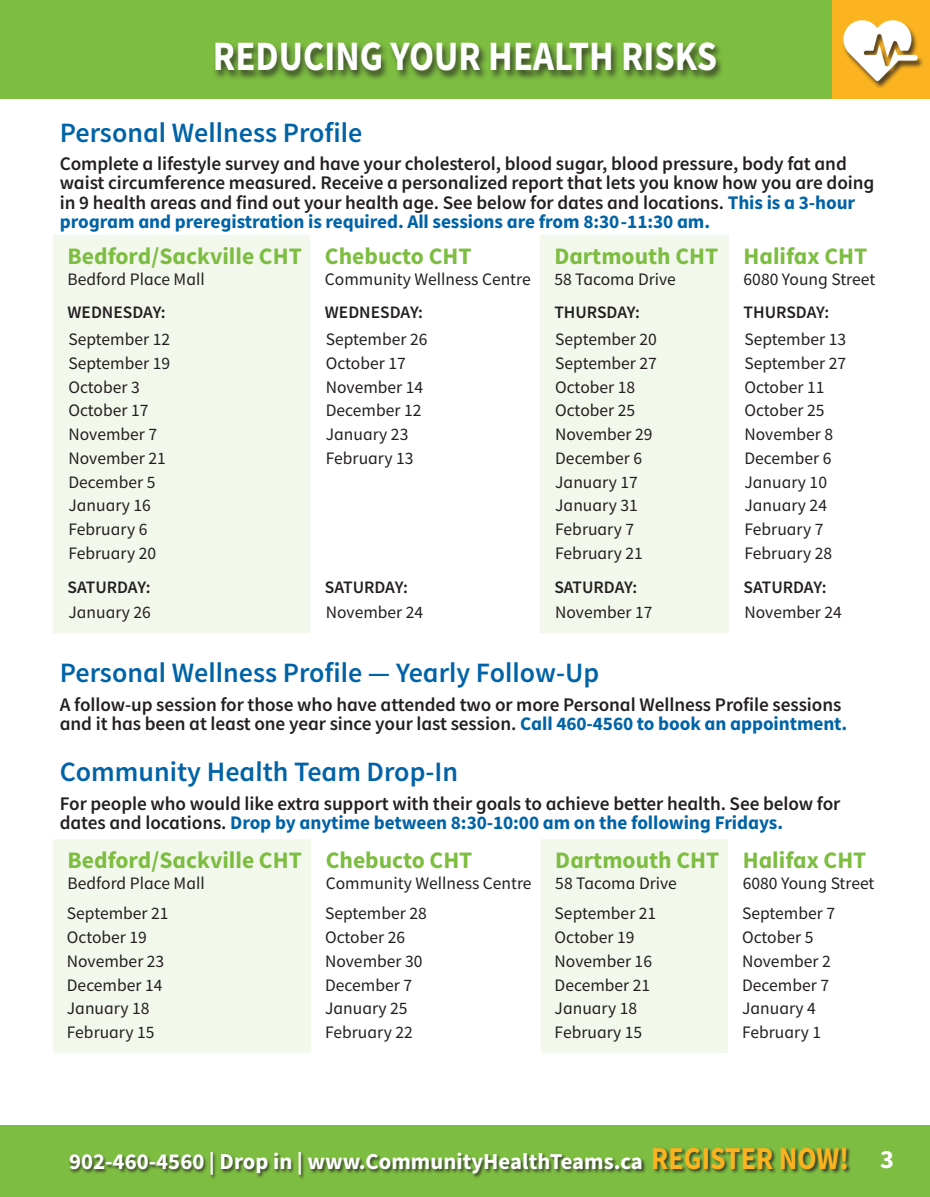
<style>
.page{position:relative;width:930px;height:1197px;background:#fff}
.page>*{position:absolute;margin:0;border:0;box-sizing:border-box;transform-origin:0 0}
.t1{font:700 41.82px "Source Sans Pro";color:#fff;scale:.88 1}
.t2{font:600 28px "Source Sans Pro";color:#0163a7}
.t3{font:700 23.62px "Source Sans Pro";color:#7dbd41}
.t4{font:700 22.75px "Source Sans Pro";color:#fff}
.t5{font:600 19.25px/19.2px "Source Sans Pro";letter-spacing:-.005em;color:#231f20}
.t6{font:17.5px "Source Sans Pro";color:#231f20}
.t7{font:600 17.5px "Source Sans Pro";color:#231f20}
.s1{font-weight:700;color:#0163a7}
.s2{font-size:31.85px;color:#fbb320}
.s3{font-size:26.25px}
</style>
<div class="page">
<div style="left:0;top:1125px;width:929px;height:72px;background:#7dbd41"></div>
<div style="left:0;top:0;width:831px;height:98px;background:#7dbd41"></div>
<div style="left:831px;top:0;width:98px;height:98px;background:#fbb320"></div>
<div style="left:69px;top:1147px;width:782px;height:32px;background:#231f20;opacity:.75"></div>
<svg style="left:53px;top:235px;width:675px;height:398px;fill:#f3f8ed"></svg>
<div style="left:212px;top:42px;width:511px;height:39px;background:#231f20;opacity:.75"></div>
<svg style="left:53px;top:839px;width:675px;height:214px;fill:#f3f8ed"></svg>
<img style="left:843px;top:20px;width:80px;height:68px">
<h1 class="t1" style="left:213px;top:28px;width:574px">REDUCING YOUR HEALTH RISKS</h1>
<h2 class="t2" style="left:60px;top:114px;width:304px">Personal Wellness Profile</h2>
<p class="t5" style="left:60px;top:154px;width:816px">Complete a lifestyle survey and have your cholesterol, blood sugar, blood pressure, body fat and waist circumference measured. Receive a personalized report that lets you know how you are doing in 9 health areas and find out your health age. See below for dates and locations. <span class="s1">This is a 3-hour program and preregistration is required. All sessions are from 8:30-11:30 am.</span></p>
<h3 class="t3" style="left:68px;top:240px;width:236px">Bedford/Sackville CHT</h3>
<p class="t6" style="left:68px;top:268px;width:138px">Bedford Place Mall</p>
<h3 class="t3" style="left:743px;top:240px;width:125px">Halifax CHT</h3>
<p class="t6" style="left:743px;top:268px;width:133px">6080 Young Street</p>
<h3 class="t3" style="left:325px;top:240px;width:148px">Chebucto CHT</h3>
<p class="t6" style="left:325px;top:268px;width:207px">Community Wellness Centre</p>
<h3 class="t3" style="left:554px;top:240px;width:165px">Dartmouth CHT</h3>
<p class="t6" style="left:554px;top:268px;width:123px">58 Tacoma Drive</p>
<p class="t7" style="left:68px;top:301px;width:100px">WEDNESDAY:</p>
<p class="t7" style="left:325px;top:301px;width:100px">WEDNESDAY:</p>
<p class="t7" style="left:554px;top:301px;width:87px">THURSDAY:</p>
<p class="t7" style="left:743px;top:301px;width:87px">THURSDAY:</p>
<p class="t6" style="left:68px;top:328px;width:103px">September 12</p>
<p class="t6" style="left:326px;top:328px;width:103px">September 26</p>
<p class="t6" style="left:555px;top:328px;width:103px">September 20</p>
<p class="t6" style="left:744px;top:328px;width:103px">September 13</p>
<p class="t6" style="left:68px;top:352px;width:103px">September 19</p>
<p class="t6" style="left:326px;top:352px;width:81px">October 17</p>
<p class="t6" style="left:555px;top:352px;width:103px">September 27</p>
<p class="t6" style="left:744px;top:352px;width:103px">September 27</p>
<p class="t6" style="left:68px;top:376px;width:73px">October 3</p>
<p class="t6" style="left:326px;top:376px;width:99px">November 14</p>
<p class="t6" style="left:555px;top:376px;width:81px">October 18</p>
<p class="t6" style="left:744px;top:376px;width:81px">October 11</p>
<p class="t6" style="left:68px;top:399px;width:81px">October 17</p>
<p class="t6" style="left:326px;top:399px;width:97px">December 12</p>
<p class="t6" style="left:555px;top:399px;width:81px">October 25</p>
<p class="t6" style="left:744px;top:399px;width:81px">October 25</p>
<p class="t6" style="left:68px;top:423px;width:90px">November 7</p>
<p class="t6" style="left:326px;top:423px;width:84px">January 23</p>
<p class="t6" style="left:555px;top:423px;width:99px">November 29</p>
<p class="t6" style="left:744px;top:423px;width:90px">November 8</p>
<p class="t6" style="left:68px;top:447px;width:99px">November 21</p>
<p class="t6" style="left:326px;top:447px;width:89px">February 13</p>
<p class="t6" style="left:555px;top:447px;width:88px">December 6</p>
<p class="t6" style="left:744px;top:447px;width:88px">December 6</p>
<p class="t6" style="left:68px;top:471px;width:88px">December 5</p>
<p class="t6" style="left:555px;top:471px;width:84px">January 17</p>
<p class="t6" style="left:744px;top:471px;width:84px">January 10</p>
<p class="t6" style="left:68px;top:494px;width:84px">January 16</p>
<p class="t6" style="left:555px;top:494px;width:84px">January 31</p>
<p class="t6" style="left:744px;top:494px;width:84px">January 24</p>
<p class="t6" style="left:68px;top:518px;width:80px">February 6</p>
<p class="t6" style="left:555px;top:518px;width:80px">February 7</p>
<p class="t6" style="left:744px;top:518px;width:80px">February 7</p>
<p class="t6" style="left:68px;top:542px;width:89px">February 20</p>
<p class="t6" style="left:555px;top:542px;width:89px">February 21</p>
<p class="t6" style="left:744px;top:542px;width:89px">February 28</p>
<p class="t7" style="left:68px;top:575px;width:84px">SATURDAY:</p>
<p class="t7" style="left:325px;top:575px;width:84px">SATURDAY:</p>
<p class="t7" style="left:554px;top:575px;width:84px">SATURDAY:</p>
<p class="t7" style="left:743px;top:575px;width:84px">SATURDAY:</p>
<p class="t6" style="left:68px;top:601px;width:84px">January 26</p>
<p class="t6" style="left:326px;top:601px;width:99px">November 24</p>
<p class="t6" style="left:555px;top:601px;width:99px">November 17</p>
<p class="t6" style="left:744px;top:601px;width:99px">November 24</p>
<h2 class="t2" style="left:60px;top:655px;width:541px">Personal Wellness Profile — Yearly Follow-Up</h2>
<p class="t5" style="left:60px;top:694px;width:788px">A follow-up session for those who have attended two or more Personal Wellness Profile sessions and it has been at least one year since your last session. <span class="s1">Call 460-4560 to book an appointment.</span></p>
<h2 class="t2" style="left:60px;top:754px;width:400px">Community Health Team Drop-In</h2>
<p class="t5" style="left:60px;top:793px;width:782px">For people who would like extra support with their goals to achieve better health. See below for dates and locations. <span class="s1">Drop by anytime between 8:30-10:00 am on the following Fridays.</span></p>
<h3 class="t3" style="left:68px;top:845px;width:236px">Bedford/Sackville CHT</h3>
<p class="t6" style="left:68px;top:873px;width:138px">Bedford Place Mall</p>
<h3 class="t3" style="left:742px;top:845px;width:125px">Halifax CHT</h3>
<p class="t6" style="left:742px;top:873px;width:133px">6080 Young Street</p>
<h3 class="t3" style="left:326px;top:845px;width:148px">Chebucto CHT</h3>
<p class="t6" style="left:326px;top:873px;width:207px">Community Wellness Centre</p>
<h3 class="t3" style="left:555px;top:845px;width:165px">Dartmouth CHT</h3>
<p class="t6" style="left:555px;top:873px;width:123px">58 Tacoma Drive</p>
<p class="t6" style="left:67px;top:903px;width:103px">September 21</p>
<p class="t6" style="left:325px;top:903px;width:103px">September 28</p>
<p class="t6" style="left:554px;top:903px;width:103px">September 21</p>
<p class="t6" style="left:742px;top:903px;width:94px">September 7</p>
<p class="t6" style="left:67px;top:926px;width:81px">October 19</p>
<p class="t6" style="left:325px;top:926px;width:81px">October 26</p>
<p class="t6" style="left:554px;top:926px;width:81px">October 19</p>
<p class="t6" style="left:742px;top:926px;width:73px">October 5</p>
<p class="t6" style="left:67px;top:950px;width:99px">November 23</p>
<p class="t6" style="left:325px;top:950px;width:99px">November 30</p>
<p class="t6" style="left:554px;top:950px;width:99px">November 16</p>
<p class="t6" style="left:742px;top:950px;width:90px">November 2</p>
<p class="t6" style="left:67px;top:974px;width:97px">December 14</p>
<p class="t6" style="left:325px;top:974px;width:88px">December 7</p>
<p class="t6" style="left:554px;top:974px;width:97px">December 21</p>
<p class="t6" style="left:742px;top:974px;width:88px">December 7</p>
<p class="t6" style="left:67px;top:997px;width:84px">January 18</p>
<p class="t6" style="left:325px;top:997px;width:84px">January 25</p>
<p class="t6" style="left:554px;top:997px;width:84px">January 18</p>
<p class="t6" style="left:742px;top:997px;width:75px">January 4</p>
<p class="t6" style="left:67px;top:1021px;width:89px">February 15</p>
<p class="t6" style="left:325px;top:1021px;width:89px">February 22</p>
<p class="t6" style="left:554px;top:1021px;width:89px">February 15</p>
<p class="t6" style="left:742px;top:1021px;width:80px">February 1</p>
<h3 class="t4" style="left:69px;top:1146px;width:826px">902-460-4560 | Drop in | www.CommunityHealthTeams.ca <span class="s2">REGISTER NOW!</span> <span class="s3">3</span></h3>
</div>
